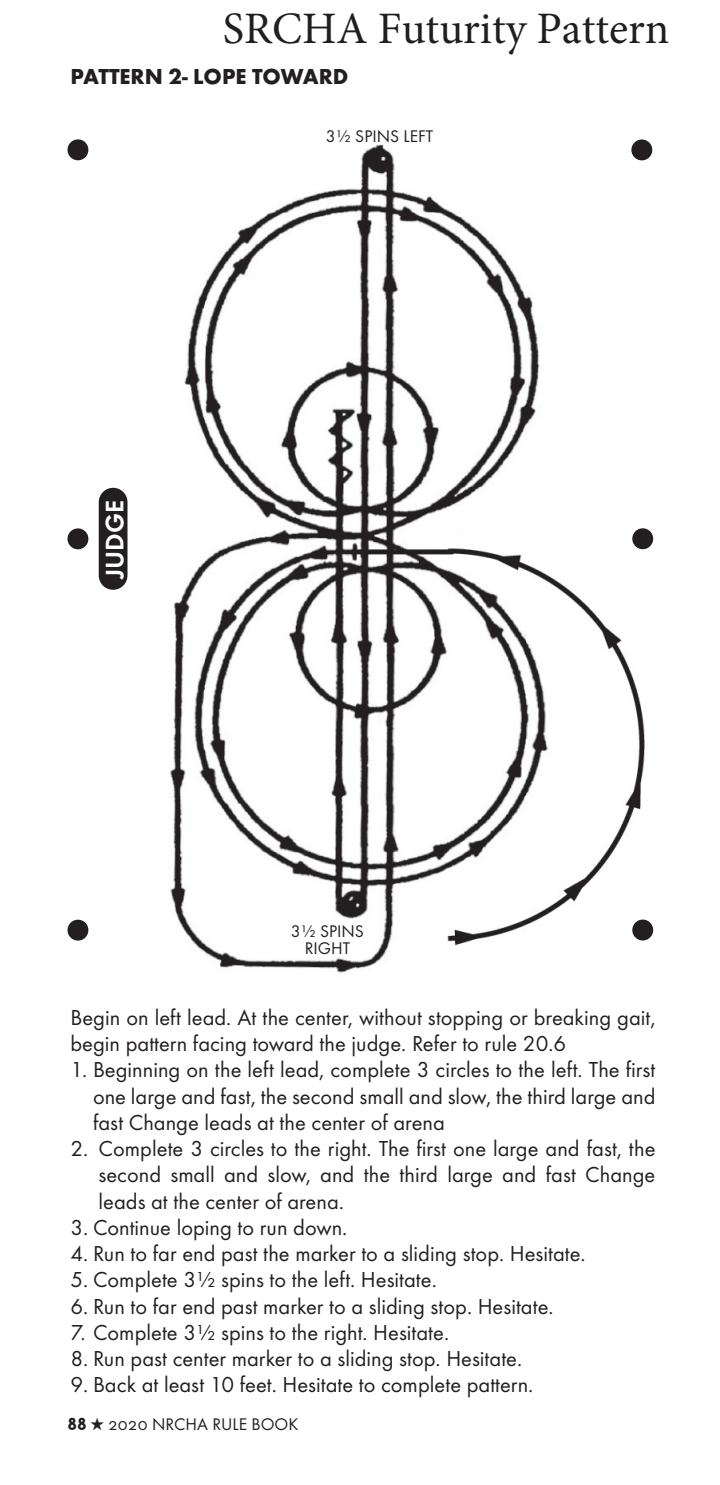
<style>
.page{position:relative;width:720px;height:1485px;background:#fff}
.page>*{position:absolute;margin:0;border:0;box-sizing:border-box;transform-origin:0 0}
.t1{font:45px "Minion Pro";color:#221e1f}
.t2{font:700 26.25px "Function";color:#fff}
.t3{font:22.5px/26.2px "Function";color:#231f20;text-align:justify}
.t4{font:800 22.5px "Function LH";color:#231f20}
.t5{font:17.5px/17.5px "Function";color:#231f20;text-align:center}
.t6{font:17.5px "Function Small Caps";color:#231f20}
.s1{font-family:"Carton"}
</style>
<div class="page">
<img style="left:170px;top:144px;width:475px;height:829px">
<div style="left:68px;top:139px;width:20px;height:21px;background:#231f20;border-radius:50%"></div>
<div style="left:631px;top:139px;width:21px;height:21px;background:#231f20;border-radius:50%"></div>
<div style="left:68px;top:528px;width:20px;height:21px;background:#231f20;border-radius:50%"></div>
<div style="left:632px;top:528px;width:21px;height:21px;background:#231f20;border-radius:50%"></div>
<div style="left:68px;top:920px;width:20px;height:21px;background:#231f20;border-radius:50%"></div>
<div style="left:632px;top:920px;width:21px;height:20px;background:#231f20;border-radius:50%"></div>
<div style="left:99px;top:488px;width:29px;height:102px;background:#231f20;border-radius:14px"></div>
<h1 class="t1" style="left:223px;top:-2px;width:448px">SRCHA Futurity Pattern</h1>
<p class="t4" style="left:71px;top:64px;width:279px">PATTERN 2- LOPE TOWARD</p>
<p class="t2" style="left:99px;top:579px;width:80px;rotate:-90deg">JUDGE</p>
<p class="t5" style="left:326px;top:127px;width:109px">3½ SPINS LEFT</p>
<p class="t5" style="left:291px;top:922px;width:75px">3½ SPINS<br>RIGHT</p>
<p class="t3" style="left:71px;top:1004px;width:587px">Begin on left lead. At the center, without stopping or breaking gait, begin pattern facing toward the judge. Refer to rule 20.6</p>
<p class="t3" style="left:93px;top:1057px;width:564px;text-indent:-22px">1. Beginning on the left lead, complete 3 circles to the left. The first one large and fast, the second small and slow, the third large and fast Change leads at the center of arena</p>
<p class="t3" style="left:99px;top:1136px;width:558px;text-indent:-28px">2. Complete 3 circles to the right. The first one large and fast, the second small and slow, and the third large and fast Change leads at the center of arena.</p>
<p class="t3" style="left:71px;top:1214px;width:278px">3. Continue loping to run down.</p>
<p class="t3" style="left:71px;top:1241px;width:517px">4. Run to far end past the marker to a sliding stop. Hesitate.</p>
<p class="t3" style="left:71px;top:1267px;width:368px">5. Complete 3½ spins to the left. Hesitate.</p>
<p class="t3" style="left:71px;top:1293px;width:485px">6. Run to far end past marker to a sliding stop. Hesitate.</p>
<p class="t3" style="left:71px;top:1319px;width:380px">7. Complete 3½ spins to the right. Hesitate.</p>
<p class="t3" style="left:71px;top:1346px;width:453px">8. Run past center marker to a sliding stop. Hesitate.</p>
<p class="t3" style="left:71px;top:1372px;width:464px">9. Back at least 10 feet. Hesitate to complete pattern.</p>
<p class="t6" style="left:68px;top:1414px;width:232px"><span class="s1">88</span> ★ 2020 NRCHA RULE BOOK</p>
</div>
